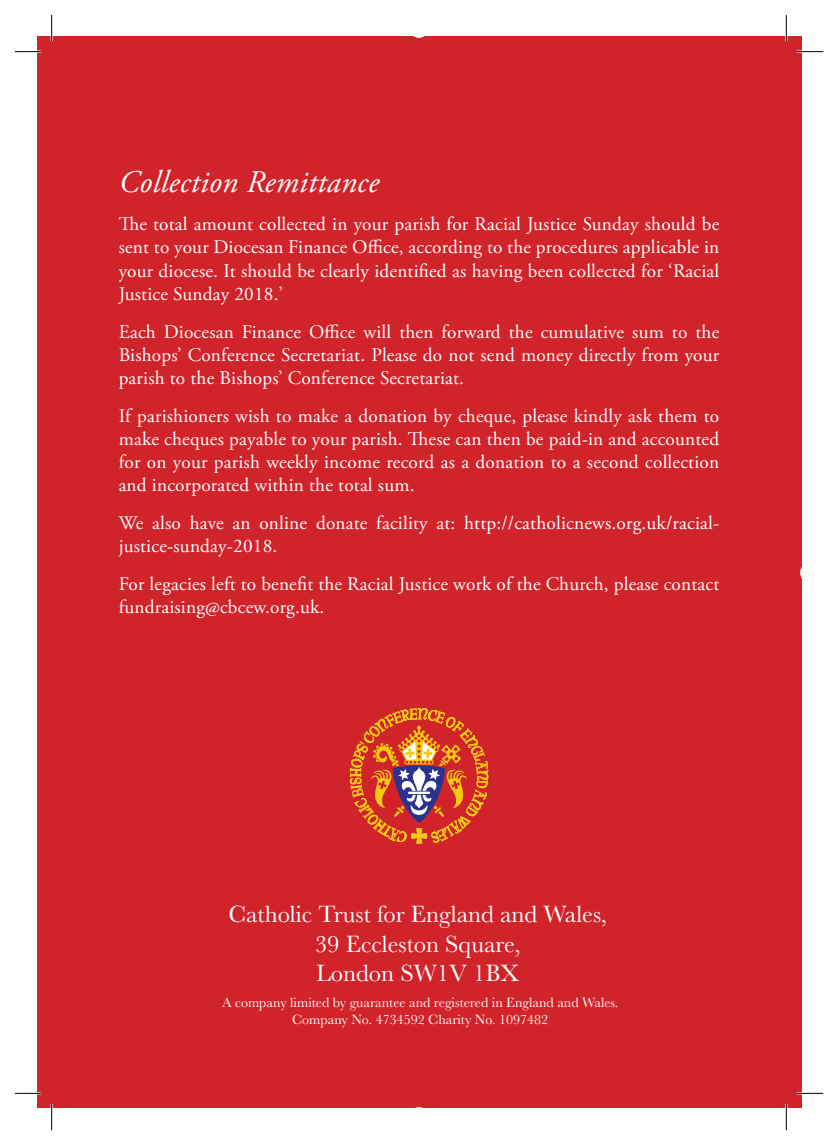
<style>
.page{position:relative;width:838px;height:1145px;background:#fff}
.page>*{position:absolute;margin:0;border:0;box-sizing:border-box;transform-origin:0 0}
.t1{font:italic 31.5px "Adobe Garamond Pro";letter-spacing:.01em;color:#fff}
.t2{font:24.5px "Baskerville";color:#fff}
.t3{font:19.25px/23.1px "Adobe Garamond Pro";letter-spacing:.01em;color:#fff;text-align:justify}
.t4{font:14px "Baskerville";color:#fff}
</style>
<div class="page">
<div style="left:37px;top:37px;width:764px;height:1071px;background:#d1232a"></div>
<svg style="left:349px;top:708px;width:139px;height:136px"></svg>
<hr style="left:15px;top:51px;width:26px;height:2px;background:#fff">
<hr style="left:796px;top:51px;width:27px;height:2px;background:#fff">
<hr style="left:15px;top:1092px;width:26px;height:2px;background:#fff">
<hr style="left:796px;top:1092px;width:27px;height:2px;background:#fff">
<hr style="left:51px;top:15px;width:2px;height:26px;background:#fff">
<hr style="left:51px;top:1104px;width:2px;height:26px;background:#fff">
<hr style="left:785px;top:15px;width:2px;height:26px;background:#fff">
<hr style="left:785px;top:1104px;width:2px;height:26px;background:#fff">
<svg style="left:15px;top:51px;width:26px;height:1px"></svg>
<svg style="left:796px;top:51px;width:27px;height:1px"></svg>
<svg style="left:15px;top:1093px;width:26px;height:1px"></svg>
<svg style="left:796px;top:1093px;width:27px;height:1px"></svg>
<svg style="left:51px;top:15px;width:1px;height:26px"></svg>
<svg style="left:51px;top:1104px;width:1px;height:26px"></svg>
<svg style="left:786px;top:15px;width:1px;height:26px"></svg>
<svg style="left:786px;top:1104px;width:1px;height:26px"></svg>
<div style="left:409px;top:18px;width:20px;height:20px;border:2px solid #fff;border-radius:50%"></div>
<div style="left:409px;top:1107px;width:20px;height:20px;border:2px solid #fff;border-radius:50%"></div>
<div style="left:800px;top:563px;width:19px;height:19px;border:2px solid #fff;border-radius:50%"></div>
<p class="t1" style="left:119px;top:163px;width:262px">Collection Remittance</p>
<p class="t3" style="left:119px;top:213px;width:602px">The total amount collected in your parish for Racial Justice Sunday should be sent to your Diocesan Finance Office, according to the procedures applicable in your diocese. It should be clearly identified as having been collected for ‘Racial Justice Sunday 2018.’</p>
<p class="t3" style="left:119px;top:321px;width:602px">Each Diocesan Finance Office will then forward the cumulative sum to the Bishops’ Conference Secretariat. Please do not send money directly from your parish to the Bishops’ Conference Secretariat.</p>
<p class="t3" style="left:119px;top:405px;width:602px">If parishioners wish to make a donation by cheque, please kindly ask them to make cheques payable to your parish. These can then be paid-in and accounted for on your parish weekly income record as a donation to a second collection and incorporated within the total sum.</p>
<p class="t3" style="left:119px;top:512px;width:602px">We also have an online donate facility at: http://catholicnews.org.uk/racial&shy;justice-sunday-2018.</p>
<p class="t3" style="left:119px;top:573px;width:602px">For legacies left to benefit the Racial Justice work of the Church, please contact fundraising@cbcew.org.uk.</p>
<p class="t2" style="left:228px;top:899px;width:379px">Catholic Trust for England and Wales,</p>
<p class="t2" style="left:315px;top:928px;width:207px">39 Eccleston Square,</p>
<p class="t2" style="left:316px;top:957px;width:205px">London SW1V 1BX</p>
<p class="t4" style="left:222px;top:993px;width:398px">A company limited by guarantee and registered in England and Wales.</p>
<p class="t4" style="left:292px;top:1010px;width:257px">Company No. 4734592 Charity No. 1097482</p>
</div>
